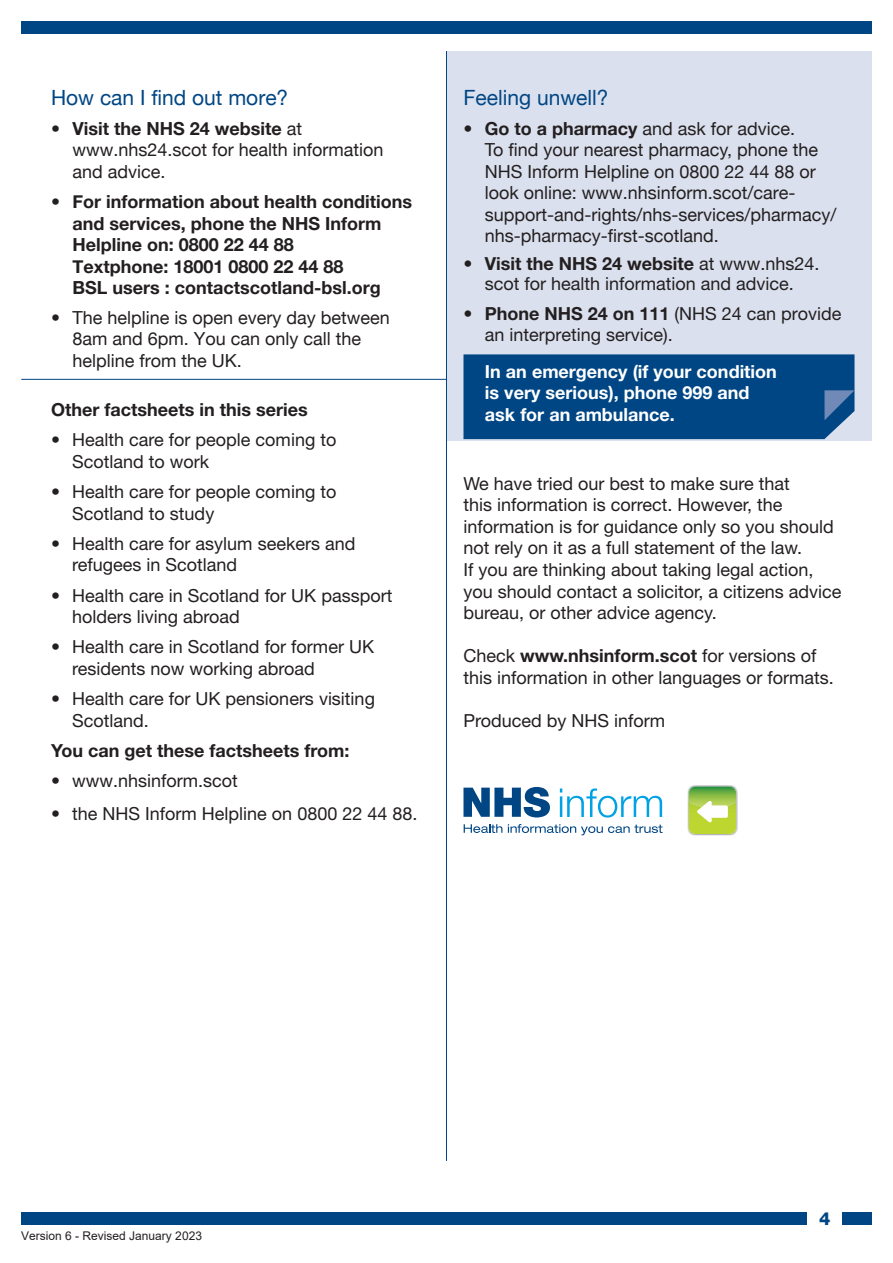
<style>
.page{position:relative;width:893px;height:1263px;background:#fff}
.page>*{position:absolute;margin:0;border:0;box-sizing:border-box;transform-origin:0 0}
.Sub_title_heading{font:21px "Helvetica Neue";color:#004684}
.bullets{font:18px/21.6px "Helvetica Neue LT";color:#231f20}
.Body_copy{font:18px/21.6px "Helvetica Neue LT";color:#231f20}
.bullets-2{font:18px/21.5px "Helvetica Neue";color:#231f20}
.bullets-3{font:700 18px/21.5px "Helvetica Neue";color:#231f20}
.bullets-4{font:700 18px/21.6px "Helvetica Neue LT";color:#fff}
.Body_copy-2{font:700 18px "Helvetica Neue LT";color:#231f20}
.t1{font:800 18px "Helvetica Neue LT";color:#004684}
.t2{font:12px "Arial";color:#231f20}
.s1{font-family:"Helvetica Neue LT"}
.s2{font-weight:700}
.s3{font-family:"Helvetica Neue LT";font-weight:400}
.s4{font-family:"Helvetica Neue"}
</style>
<div class="page">
<div style="left:21px;top:1212px;width:851px;height:13px;background:#004684"></div>
<div style="left:808px;top:1205px;width:34px;height:26px;background:#fff"></div>
<div style="left:447px;top:51px;width:425px;height:389px;background:#dae0ed"></div>
<div style="left:463px;top:354px;width:391px;height:85px;background:#004684"></div>
<svg style="left:463px;top:787px;width:87px;height:30px"></svg>
<svg style="left:560px;top:788px;width:102px;height:29px"></svg>
<svg style="left:464px;top:824px;width:38px;height:9px"></svg>
<svg style="left:508px;top:824px;width:154px;height:11px"></svg>
<img style="left:687px;top:785px;width:51px;height:50px">
<hr style="left:689px;top:807px;width:47px;height:1px;background:#b4d133">
<hr style="left:689px;top:808px;width:47px;height:1px;background:#b6d232">
<hr style="left:689px;top:809px;width:47px;height:2px;background:#b8d332">
<hr style="left:689px;top:811px;width:47px;height:1px;background:#b9d431">
<hr style="left:689px;top:812px;width:47px;height:1px;background:#bad531">
<hr style="left:689px;top:813px;width:47px;height:2px;background:#bbd531">
<hr style="left:689px;top:815px;width:47px;height:4px;background:#bcd531">
<div style="left:689px;top:819px;width:47px;height:15px;background:#bdd630"></div>
<svg style="left:697px;top:807px;width:31px;height:15px"></svg>
<img style="left:689px;top:787px;width:47px;height:20px">
<img style="left:702px;top:801px;width:25px;height:6px">
<div style="left:21px;top:21px;width:851px;height:13px;background:#004684"></div>
<hr style="left:446px;top:51px;width:1px;height:1110px;background:#004684">
<hr style="left:21px;top:379px;width:426px;height:1px;background:#004684">
<p class="Sub_title_heading" style="left:51px;top:85px;width:239px">How can I find out more?</p>
<p class="bullets-2" style="left:72px;top:118px;width:313px;text-indent:-21px"><span class="s1">•</span> <span class="s2">Visit the NHS 24 website</span> at www.nhs24.scot for health information and advice.</p>
<p class="bullets-3" style="left:72px;top:191px;width:341px;text-indent:-21px"><span class="s3">•</span> For information about health conditions and services, phone the NHS Inform Helpline on: 0800 22 44 88<br>Textphone: 18001 0800 22 44 88<br>BSL users : contactscotland-bsl.org</p>
<p class="bullets-2" style="left:72px;top:306px;width:319px;text-indent:-21px"><span class="s1">•</span> The helpline is open every day between<br>8am and 6pm. You can only call the helpline from the UK.</p>
<p class="Body_copy-2" style="left:51px;top:399px;width:258px">Other factsheets in this series</p>
<p class="bullets" style="left:72px;top:429px;width:266px;text-indent:-21px">• Health care for people coming to<br>Scotland to work</p>
<p class="bullets" style="left:72px;top:481px;width:266px;text-indent:-21px">• Health care for people coming to<br>Scotland to study</p>
<p class="bullets" style="left:72px;top:532px;width:285px;text-indent:-21px">• Health care for asylum seekers and refugees in Scotland</p>
<p class="bullets" style="left:72px;top:584px;width:322px;text-indent:-21px">• Health care in Scotland for UK passport holders living abroad</p>
<p class="bullets" style="left:72px;top:636px;width:303px;text-indent:-21px">• Health care in Scotland for former UK residents now working abroad</p>
<p class="bullets" style="left:72px;top:687px;width:304px;text-indent:-21px">• Health care for UK pensioners visiting<br>Scotland.</p>
<p class="Body_copy-2" style="left:51px;top:739px;width:300px">You can get these factsheets from:</p>
<p class="bullets" style="left:51px;top:769px;width:188px">• www.nhsinform.scot</p>
<p class="bullets" style="left:51px;top:802px;width:368px">• the NHS <span class="s4">I</span>nform Helpline on 0800 22 44 88.</p>
<p class="Sub_title_heading" style="left:463px;top:85px;width:147px">Feeling unwell?</p>
<p class="bullets-2" style="left:485px;top:118px;width:353px;text-indent:-21px"><span class="s1">•</span> <span class="s2">Go to a pharmacy</span> and ask for advice.<br>To find your nearest pharmacy, phone the NHS Inform Helpline on 0800 22 44 88 or look online: www.nhsinform.scot/care&shy;support-and-rights/nhs-services/pharmacy/ nhs-pharmacy-first-scotland.</p>
<p class="bullets" style="left:463px;top:253px;width:357px;line-height:20.5px;text-align:center">• <span class="s2">Visit the NHS 24 website</span> at www.nhs24. scot for health information and advice.</p>
<p class="bullets" style="left:485px;top:303px;width:358px;line-height:20.5px;text-indent:-21px">• <span class="s2">Phone NHS 24 on 111</span> (NHS 24 can provide an interpreting service).</p>
<p class="bullets-4" style="left:485px;top:360px;width:293px">In an emergency (if your condition is very serious), phone 999 and ask for an ambulance.</p>
<p class="Body_copy" style="left:463px;top:472px;width:372px">We have tried our best to make sure that<br>this information is correct. However, the information is for guidance only so you should not rely on it as a full statement of the law.</p>
<p class="Body_copy" style="left:463px;top:558px;width:380px">If you are thinking about taking legal action, you should contact a solicitor, a citizens advice bureau, or other advice agency.</p>
<p class="Body_copy" style="left:463px;top:645px;width:372px">Check <span class="s2">www.nhsinform.scot</span> for versions of this information in other languages or formats.</p>
<p class="Body_copy" style="left:463px;top:710px;width:203px">Produced by NHS inform</p>
<p class="t2" style="left:21px;top:1228px;width:182px">Version 6 - Revised January 2023</p>
<p class="t1" style="left:819px;top:1207px;width:13px">4</p>
</div>
